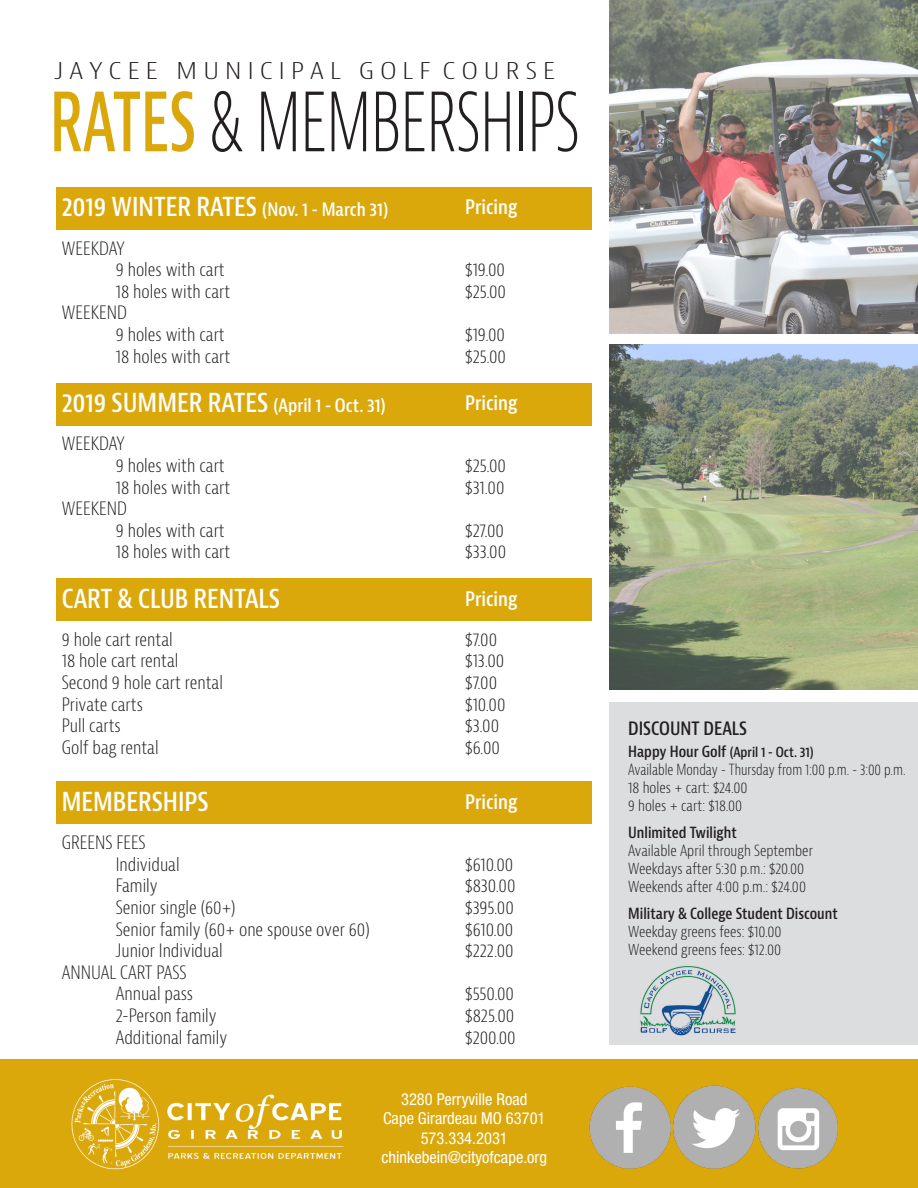
<style>
.page{position:relative;width:918px;height:1188px;background:#fff}
.page>*{position:absolute;margin:0;border:0;box-sizing:border-box;transform-origin:0 0}
.t1{font:300 condensed 79.35px "Bernina Sans";color:#231f20;scale:.78 1}
.t2{font:600 condensed 25.5px "Bernina Sans";color:#fff}
.t3{font:300 condensed 22.5px "Bernina Sans";color:#231f20;scale:1.27 1}
.t4{font:600 condensed 19.5px "Bernina Sans";color:#fff}
.t5{font:300 condensed 18px "Bernina Sans";color:#231f20}
.t6{font:600 condensed 18px "Bernina Sans";color:#231f20}
.t7{font:condensed 16.5px "Helvetica Neue LT Std";color:#fff}
.t8{font:300 condensed 15px "Bernina Sans";color:#231f20}
.t9{font:600 condensed 15px "Bernina Sans";color:#231f20}
.t10{font:300 condensed 15px "Bernina Sans";color:#231f20;scale:.93 1}
.t11{font:600 condensed 13.5px "Bernina Sans";color:#231f20}
.s1{font-weight:600;color:#dba80c}
.s2{font-size:18px}
.s3{font-size:15px}
</style>
<div class="page">
<div style="left:0;top:1059px;width:918px;height:129px;background:#dba80c"></div>
<img style="left:589px;top:1085px;width:249px;height:84px">
<img style="left:71px;top:1079px;width:273px;height:91px">
<img style="left:609px;top:0;width:309px;height:334px">
<img style="left:609px;top:345px;width:309px;height:344px">
<div style="left:56px;top:187px;width:536px;height:43px;background:#dba80c"></div>
<div style="left:610px;top:703px;width:308px;height:342px;background:#dcdddf"></div>
<div style="left:56px;top:383px;width:536px;height:43px;background:#dba80c"></div>
<div style="left:56px;top:578px;width:536px;height:43px;background:#dba80c"></div>
<div style="left:56px;top:781px;width:536px;height:43px;background:#dba80c"></div>
<img style="left:640px;top:965px;width:96px;height:71px">
<p class="t3" style="left:54px;top:57px;width:396px">J A Y C E E M U N I C I P A L G O L F C O U R S E</p>
<p class="t1" style="left:50px;top:74px;width:680px"><span class="s1">RATES</span> &amp; MEMBERSHIPS</p>
<p class="t2" style="left:62px;top:192px;width:328px">2019 WINTER RATES <span class="s2">(Nov. 1 - March 31)</span></p>
<p class="t4" style="left:465px;top:196px;width:54px">Pricing</p>
<p class="t5" style="left:62px;top:237px;width:65px">WEEKDAY</p>
<p class="t5" style="left:116px;top:259px;width:110px">9 holes with cart</p>
<p class="t5" style="left:116px;top:280px;width:116px">18 holes with cart</p>
<p class="t5" style="left:62px;top:302px;width:67px">WEEKEND</p>
<p class="t5" style="left:116px;top:323px;width:110px">9 holes with cart</p>
<p class="t5" style="left:116px;top:345px;width:116px">18 holes with cart</p>
<p class="t5" style="left:465px;top:259px;width:41px">$19.00</p>
<p class="t5" style="left:465px;top:280px;width:42px">$25.00</p>
<p class="t5" style="left:465px;top:323px;width:41px">$19.00</p>
<p class="t5" style="left:465px;top:345px;width:42px">$25.00</p>
<p class="t2" style="left:62px;top:387px;width:325px">2019 SUMMER RATES <span class="s2">(April 1 - Oct. 31)</span></p>
<p class="t4" style="left:465px;top:391px;width:54px">Pricing</p>
<p class="t5" style="left:62px;top:433px;width:65px">WEEKDAY</p>
<p class="t5" style="left:116px;top:455px;width:110px">9 holes with cart</p>
<p class="t5" style="left:116px;top:476px;width:116px">18 holes with cart</p>
<p class="t5" style="left:62px;top:498px;width:67px">WEEKEND</p>
<p class="t5" style="left:116px;top:519px;width:110px">9 holes with cart</p>
<p class="t5" style="left:116px;top:541px;width:116px">18 holes with cart</p>
<p class="t5" style="left:465px;top:455px;width:42px">$25.00</p>
<p class="t5" style="left:465px;top:476px;width:41px">$31.00</p>
<p class="t5" style="left:465px;top:519px;width:40px">$27.00</p>
<p class="t5" style="left:465px;top:541px;width:42px">$33.00</p>
<p class="t2" style="left:62px;top:583px;width:220px">CART &amp; CLUB RENTALS</p>
<p class="t4" style="left:465px;top:587px;width:54px">Pricing</p>
<p class="t5" style="left:62px;top:628px;width:113px">9 hole cart rental</p>
<p class="t5" style="left:62px;top:650px;width:118px">18 hole cart rental</p>
<p class="t5" style="left:62px;top:671px;width:163px">Second 9 hole cart rental</p>
<p class="t5" style="left:62px;top:693px;width:83px">Private carts</p>
<p class="t5" style="left:62px;top:715px;width:61px">Pull carts</p>
<p class="t5" style="left:62px;top:736px;width:98px">Golf bag rental</p>
<p class="t5" style="left:465px;top:628px;width:34px">$7.00</p>
<p class="t5" style="left:465px;top:650px;width:41px">$13.00</p>
<p class="t5" style="left:465px;top:671px;width:34px">$7.00</p>
<p class="t5" style="left:465px;top:693px;width:42px">$10.00</p>
<p class="t5" style="left:465px;top:715px;width:36px">$3.00</p>
<p class="t5" style="left:465px;top:736px;width:36px">$6.00</p>
<p class="t2" style="left:62px;top:786px;width:148px">MEMBERSHIPS</p>
<p class="t4" style="left:465px;top:790px;width:54px">Pricing</p>
<p class="t5" style="left:62px;top:832px;width:85px">GREENS FEES</p>
<p class="t5" style="left:116px;top:853px;width:65px">Individual</p>
<p class="t5" style="left:116px;top:875px;width:43px">Family</p>
<p class="t5" style="left:116px;top:896px;width:121px">Senior single (60+)</p>
<p class="t5" style="left:116px;top:918px;width:255px">Senior family (60+ one spouse over 60)</p>
<p class="t5" style="left:116px;top:940px;width:108px">Junior Individual</p>
<p class="t5" style="left:62px;top:961px;width:126px">ANNUAL CART PASS</p>
<p class="t5" style="left:116px;top:983px;width:79px">Annual pass</p>
<p class="t5" style="left:116px;top:1004px;width:102px">2-Person family</p>
<p class="t5" style="left:116px;top:1026px;width:113px">Additional family</p>
<p class="t5" style="left:465px;top:853px;width:50px">$610.00</p>
<p class="t5" style="left:465px;top:875px;width:52px">$830.00</p>
<p class="t5" style="left:465px;top:896px;width:50px">$395.00</p>
<p class="t5" style="left:465px;top:918px;width:50px">$610.00</p>
<p class="t5" style="left:465px;top:940px;width:50px">$222.00</p>
<p class="t5" style="left:465px;top:983px;width:50px">$550.00</p>
<p class="t5" style="left:465px;top:1004px;width:51px">$825.00</p>
<p class="t5" style="left:465px;top:1026px;width:52px">$200.00</p>
<p class="t7" style="left:401px;top:1090px;width:128px">3280 Perryville Road</p>
<p class="t7" style="left:383px;top:1109px;width:164px">Cape Girardeau MO 63701</p>
<p class="t7" style="left:421px;top:1129px;width:89px">573.334.2031</p>
<p class="t7" style="left:381px;top:1148px;width:167px">chinkebein@cityofcape.org</p>
<p class="t6" style="left:628px;top:717px;width:120px">DISCOUNT DEALS</p>
<p class="t11" style="left:628px;top:744px;width:187px"><span class="s3">Happy Hour Golf</span> (April 1 - Oct. 31)</p>
<p class="t10" style="left:628px;top:761px;width:300px">Available Monday - Thursday from 1:00 p.m. - 3:00 p.m.</p>
<p class="t8" style="left:628px;top:779px;width:121px">18 holes + cart: $24.00</p>
<p class="t8" style="left:628px;top:797px;width:115px">9 holes + cart: $18.00</p>
<p class="t9" style="left:628px;top:824px;width:110px">Unlimited Twilight</p>
<p class="t8" style="left:628px;top:842px;width:186px">Available April through September</p>
<p class="t8" style="left:628px;top:860px;width:178px">Weekdays after 5:30 p.m.: $20.00</p>
<p class="t8" style="left:628px;top:878px;width:179px">Weekends after 4:00 p.m.: $24.00</p>
<p class="t9" style="left:628px;top:905px;width:211px">Military &amp; College Student Discount</p>
<p class="t8" style="left:628px;top:923px;width:155px">Weekday greens fees: $10.00</p>
<p class="t8" style="left:628px;top:941px;width:155px">Weekend greens fees: $12.00</p>
</div>
